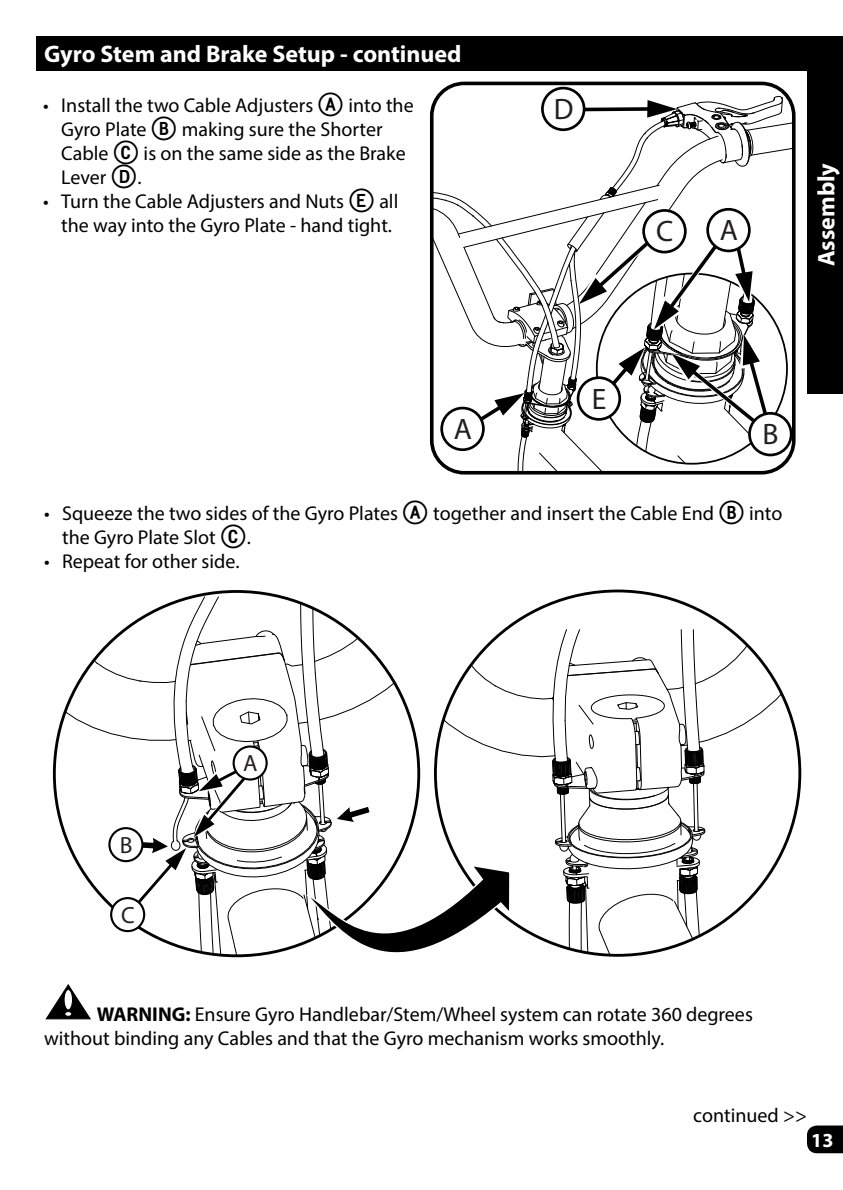
<style>
.page{position:relative;width:843px;height:1190px;background:#fff}
.page>*{position:absolute;margin:0;border:0;box-sizing:border-box;transform-origin:0 0}
.t1{font:29.6px "Myriad Pro";color:#231f20}
.t2{font:700 24px "Myriad Pro";color:#fff}
.t3{font:23.4px "Myriad Pro";color:#231f20}
.t4{font:20px/24px "Myriad Pro";color:#000}
.t5{font:700 20px "Myriad Pro";color:#fff}
.s1{font-family:"Fyra Alpha Circle";font-weight:700;font-size:32px}
.s2{font-weight:700}
</style>
<div class="page">
<div style="left:806px;top:36px;width:36px;height:357px;background:#000"></div>
<svg style="left:807px;top:1125px;width:35px;height:28px"></svg>
<div style="left:36px;top:36px;width:770px;height:34px;background:#000"></div>
<svg style="left:431px;top:83px;width:362px;height:390px"></svg>
<div style="left:707px;top:209px;width:42px;height:42px;background:#fff;border-radius:50%"></div>
<div style="left:706px;top:208px;width:44px;height:44px;border:3px solid #000;border-radius:50%"></div>
<div style="left:441px;top:408px;width:42px;height:42px;background:#fff;border-radius:50%"></div>
<div style="left:440px;top:407px;width:44px;height:44px;border:3px solid #000;border-radius:50%"></div>
<div style="left:749px;top:413px;width:42px;height:42px;background:#fff;border-radius:50%"></div>
<div style="left:748px;top:412px;width:44px;height:44px;border:3px solid #000;border-radius:50%"></div>
<div style="left:643px;top:210px;width:42px;height:42px;background:#fff;border-radius:50%"></div>
<div style="left:642px;top:209px;width:44px;height:44px;border:3px solid #000;border-radius:50%"></div>
<div style="left:578px;top:378px;width:41px;height:41px;background:#fff;border-radius:50%"></div>
<div style="left:576px;top:376px;width:45px;height:45px;border:3px solid #000;border-radius:50%"></div>
<div style="left:542px;top:88px;width:42px;height:42px;background:#fff;border-radius:50%"></div>
<div style="left:541px;top:87px;width:44px;height:44px;border:3px solid #000;border-radius:50%"></div>
<svg style="left:54px;top:596px;width:745px;height:362px"></svg>
<div style="left:233px;top:746px;width:33px;height:33px;background:#fff;border-radius:50%"></div>
<div style="left:232px;top:745px;width:36px;height:35px;border:2px solid #000;border-radius:50%"></div>
<div style="left:109px;top:828px;width:33px;height:33px;background:#fff;border-radius:50%"></div>
<div style="left:108px;top:827px;width:35px;height:35px;border:2px solid #000;border-radius:50%"></div>
<div style="left:111px;top:898px;width:33px;height:33px;background:#fff;border-radius:50%"></div>
<div style="left:110px;top:897px;width:35px;height:35px;border:2px solid #000;border-radius:50%"></div>
<svg style="left:46px;top:984px;width:44px;height:35px"></svg>
<p class="t2" style="left:44px;top:38px;width:419px">Gyro Stem and Brake Setup - continued</p>
<p class="t4" style="left:61px;top:93px;width:354px;text-indent:-18px">• Install the two Cable Adjusters <span class="s1">A</span> into the<br>Gyro Plate <span class="s1">B</span> making sure the Shorter<br>Cable <span class="s1">C</span> is on the same side as the Brake<br>Lever <span class="s1">D</span>.</p>
<p class="t4" style="left:43px;top:189px;width:356px;text-align:center">• Turn the Cable Adjusters and Nuts <span class="s1">E</span> all the way into the Gyro Plate - hand tight.</p>
<h1 class="t1" style="left:553px;top:91px;width:21px">D</h1>
<h1 class="t1" style="left:656px;top:213px;width:19px">C</h1>
<h1 class="t1" style="left:719px;top:212px;width:20px">A</h1>
<p class="t2" style="left:810px;top:266px;width:105px;rotate:-90deg">Assembly</p>
<h1 class="t1" style="left:591px;top:380px;width:16px">E</h1>
<h1 class="t1" style="left:453px;top:411px;width:20px">A</h1>
<h1 class="t1" style="left:762px;top:416px;width:18px">B</h1>
<p class="t4" style="left:62px;top:501px;width:721px;text-indent:-18px">• Squeeze the two sides of the Gyro Plates <span class="s1">A</span> together and insert the Cable End <span class="s1">B</span> into the Gyro Plate Slot <span class="s1">C</span>.</p>
<p class="t4" style="left:44px;top:549px;width:197px">• Repeat for other side.</p>
<p class="t3" style="left:120px;top:830px;width:14px">B</p>
<p class="t3" style="left:121px;top:900px;width:15px">C</p>
<p class="t3" style="left:243px;top:748px;width:16px">A</p>
<p class="t4" style="left:44px;top:1001px;width:710px;text-indent:53px"><span class="s2">WARNING:</span> Ensure Gyro Handlebar/Stem/Wheel system can rotate 360 degrees without binding any Cables and that the Gyro mechanism works smoothly.</p>
<p class="t4" style="left:693px;top:1103px;width:115px">continued &gt;&gt;</p>
<p class="t5" style="left:811px;top:1127px;width:24px">13</p>
</div>
